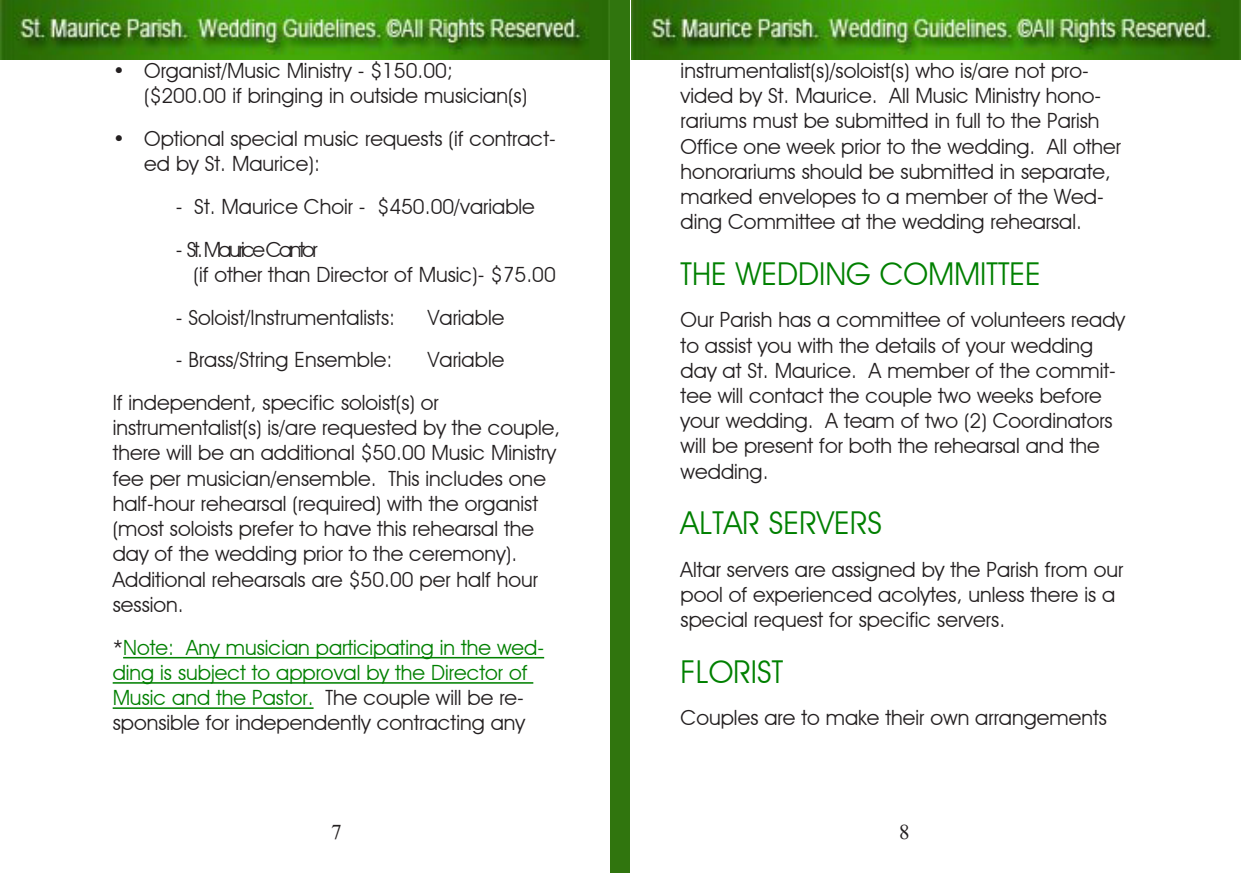
<style>
.page{position:relative;width:1241px;height:874px;background:#fff}
.page>*{position:absolute;margin:0;border:0;box-sizing:border-box;transform-origin:0 0}
.t1{font:31.5px "Advantage";color:#008000}
.t2{font:21px/25.2px "Advantage";color:#231f20}
.t3{font:21px/25.2px "Advantage";color:#008000}
.t4{font:21px "Times New Roman";color:#231f20}
.s1{color:#231f20}
</style>
<div class="page">
<hr style="left:123px;top:656px;width:421px;height:2px;background:#008000">
<hr style="left:113px;top:681px;width:420px;height:2px;background:#008000">
<hr style="left:113px;top:707px;width:200px;height:1px;background:#008000">
<img style="left:631px;top:0;width:610px;height:60px">
<img style="left:1px;top:0;width:609px;height:60px">
<div style="left:610px;top:1px;width:20px;height:871px;background:#30750e"></div>
<p class="t2" style="left:144px;top:58px;width:384px;text-indent:-32px">• Organist/Music Ministry - $150.00; ($200.00 if bringing in outside musician(s)</p>
<p class="t2" style="left:144px;top:126px;width:413px;text-indent:-32px">• Optional special music requests (if contract&shy;ed by St. Maurice):</p>
<p class="t2" style="left:176px;top:193px;width:360px">- St. Maurice Choir - $450.00/variable</p>
<p class="t2" style="left:193px;top:236px;width:364px;text-indent:-18px">- St.Maurice Cantor<br>(if other than Director of Music)- $75.00</p>
<p class="t2" style="left:176px;top:304px;width:221px">- Soloist/Instrumentalists:</p>
<p class="t2" style="left:428px;top:304px;width:78px">Variable</p>
<p class="t2" style="left:176px;top:347px;width:218px">- Brass/String Ensemble:</p>
<p class="t2" style="left:428px;top:347px;width:78px">Variable</p>
<p class="t2" style="left:113px;top:389px;width:449px">If independent, specific soloist(s) or instrumentalist(s) is/are requested by the couple, there will be an additional $50.00 Music Ministry fee per musician/ensemble. This includes one half-hour rehearsal (required) with the organist (most soloists prefer to have this rehearsal the day of the wedding prior to the ceremony).<br>Additional rehearsals are $50.00 per half hour session.</p>
<p class="t3" style="left:113px;top:634px;width:433px"><span class="s1">*</span>Note: Any musician participating in the wed&shy;ding is subject to approval by the Director of Music and the Pastor. <span class="s1">The couple will be re&shy;sponsible for independently contracting any</span></p>
<p class="t2" style="left:680px;top:58px;width:442px">instrumentalist(s)/soloist(s) who is/are not pro&shy;vided by St. Maurice. All Music Ministry hono&shy;rariums must be submitted in full to the Parish Office one week prior to the wedding. All other honorariums should be submitted in separate, marked envelopes to a member of the Wed&shy;ding Committee at the wedding rehearsal.</p>
<p class="t1" style="left:680px;top:254px;width:362px">THE WEDDING COMMITTEE</p>
<p class="t2" style="left:680px;top:307px;width:446px">Our Parish has a committee of volunteers ready to assist you with the details of your wedding day at St. Maurice. A member of the commit&shy;tee will contact the couple two weeks before your wedding. A team of two (2) Coordinators will be present for both the rehearsal and the wedding.</p>
<p class="t1" style="left:680px;top:503px;width:203px">ALTAR SERVERS</p>
<p class="t2" style="left:680px;top:556px;width:444px">Altar servers are assigned by the Parish from our pool of experienced acolytes, unless there is a special request for specific servers.</p>
<p class="t1" style="left:680px;top:652px;width:104px">FLORIST</p>
<p class="t2" style="left:680px;top:704px;width:428px">Couples are to make their own arrangements</p>
<p class="t4" style="left:331px;top:817px;width:12px">7</p>
<p class="t4" style="left:899px;top:817px;width:12px">8</p>
</div>
